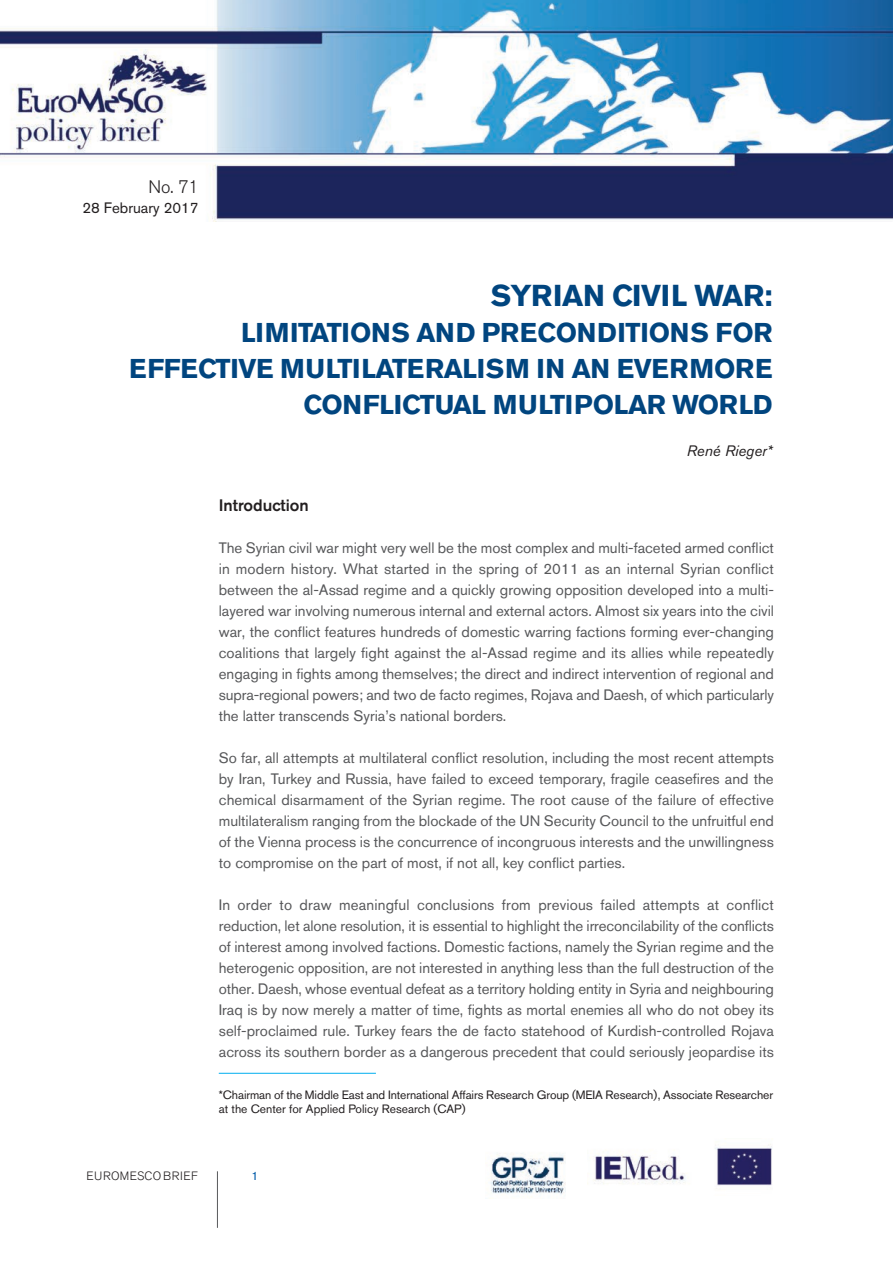
<style>
.page{position:relative;width:893px;height:1263px;background:#fff}
.page>*{position:absolute;margin:0;border:0;box-sizing:border-box;transform-origin:0 0}
.t1{font:700 30px "Akzidenz Grotesk BE";letter-spacing:-.015em;color:#01457f}
.t2{font:700 27px/36px "Akzidenz Grotesk BE";letter-spacing:-.015em;color:#01457f;text-align:right}
.t3{font:300 18px "Akzidenz Grotesk BE";color:#231f20}
.t4{font:500 16.5px "Akzidenz Grotesk BE";color:#231f20}
.t5{font:15px/21px "Akzidenz Grotesk BQ";color:#57585a;text-align:justify}
.t6{font:15px "Akzidenz Grotesk BQ";color:#231f20}
.t7{font:italic 15px "Akzidenz Grotesk BE";color:#231f20}
.t8{font:12px/13.5px "Akzidenz Grotesk BQ";letter-spacing:-.005em;color:#231f20}
.t9{font:300 12px "Akzidenz Grotesk BE";letter-spacing:.04em;color:#231f20}
.t10{font:12px "Akzidenz Grotesk BQ";color:#015ba9}
</style>
<div class="page">
<hr style="left:217px;top:1171px;width:1px;height:57px;background:#57585a">
<img style="left:593px;top:1144px;width:179px;height:45px">
<img style="left:490px;top:1153px;width:75px;height:44px">
<hr style="left:219px;top:1073px;width:157px;height:1px;background:#00aeef">
<svg style="left:0;top:0;width:893px;height:222px"></svg>
<p class="t3" style="left:148px;top:179px;width:52px">No. 71</p>
<p class="t6" style="left:82px;top:202px;width:118px">28 February 2017</p>
<h1 class="t1" style="left:491px;top:284px;width:283px">SYRIAN CIVIL WAR:</h1>
<h2 class="t2" style="left:129px;top:316px;width:645px">LIMITATIONS AND PRECONDITIONS FOR<br>EFFECTIVE MULTILATERALISM IN AN EVERMORE<br>CONFLICTUAL MULTIPOLAR WORLD</h2>
<p class="t7" style="left:687px;top:445px;width:87px">René Rieger*</p>
<p class="t4" style="left:219px;top:499px;width:92px">Introduction</p>
<p class="t5" style="left:219px;top:539px;width:557px">The Syrian civil war might very well be the most complex and multi-faceted armed conflict in modern history. What started in the spring of 2011 as an internal Syrian conflict between the al-Assad regime and a quickly growing opposition developed into a multi&shy;layered war involving numerous internal and external actors. Almost six years into the civil war, the conflict features hundreds of domestic warring factions forming ever-changing coalitions that largely fight against the al-Assad regime and its allies while repeatedly engaging in fights among themselves; the direct and indirect intervention of regional and supra-regional powers; and two de facto regimes, Rojava and Daesh, of which particularly the latter transcends Syria’s national borders.</p>
<p class="t5" style="left:219px;top:749px;width:557px">So far, all attempts at multilateral conflict resolution, including the most recent attempts by Iran, Turkey and Russia, have failed to exceed temporary, fragile ceasefires and the chemical disarmament of the Syrian regime. The root cause of the failure of effective multilateralism ranging from the blockade of the UN Security Council to the unfruitful end of the Vienna process is the concurrence of incongruous interests and the unwillingness to compromise on the part of most, if not all, key conflict parties.</p>
<p class="t5" style="left:219px;top:896px;width:557px">In order to draw meaningful conclusions from previous failed attempts at conflict reduction, let alone resolution, it is essential to highlight the irreconcilability of the conflicts of interest among involved factions. Domestic factions, namely the Syrian regime and the heterogenic opposition, are not interested in anything less than the full destruction of the other. Daesh, whose eventual defeat as a territory holding entity in Syria and neighbouring Iraq is by now merely a matter of time, fights as mortal enemies all who do not obey its self-proclaimed rule. Turkey fears the de facto statehood of Kurdish-controlled Rojava across its southern border as a dangerous precedent that could seriously jeopardise its</p>
<p class="t8" style="left:219px;top:1090px;width:556px">*Chairman of the Middle East and International Affairs Research Group (MEIA Research), Associate Researcher at the Center for Applied Policy Research (CAP)</p>
<p class="t9" style="left:87px;top:1171px;width:113px">EUROMESCO BRIEF</p>
<p class="t10" style="left:252px;top:1171px;width:8px">1</p>
</div>
